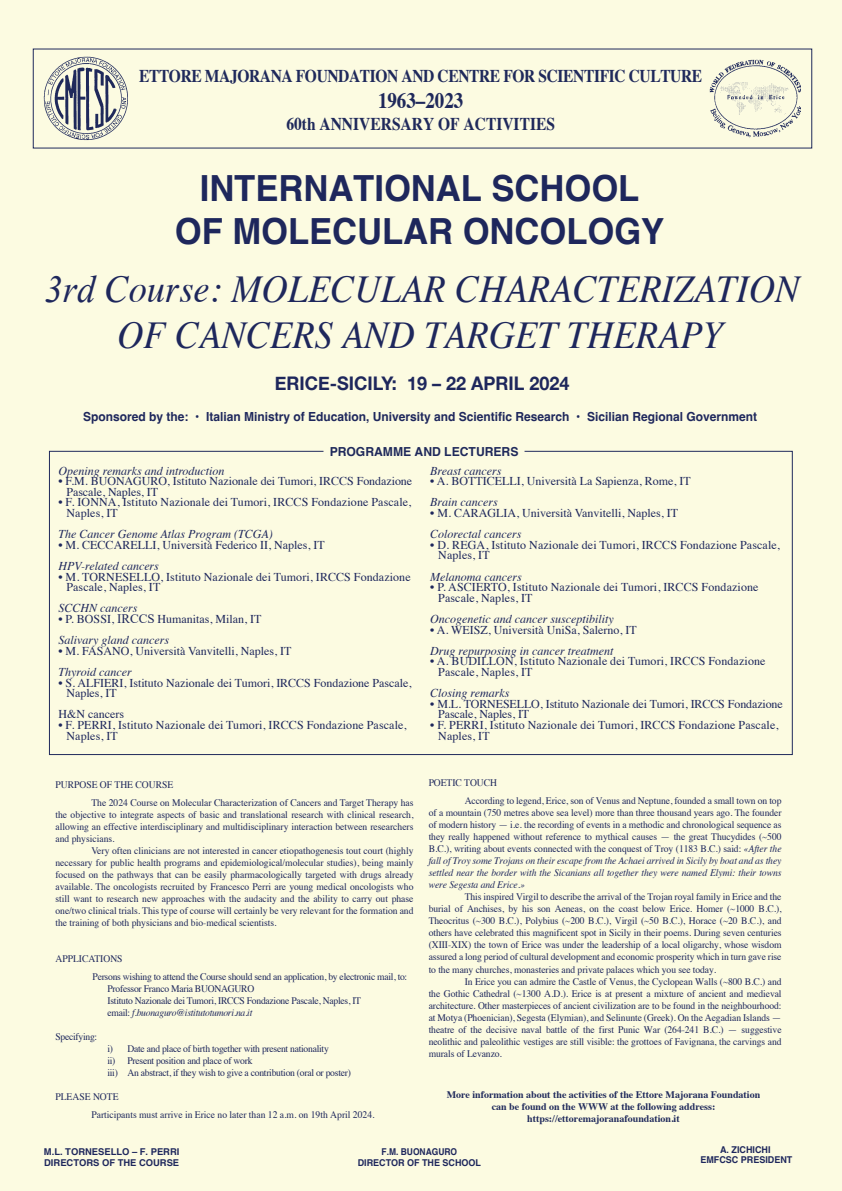
<style>
.page{position:relative;width:842px;height:1191px;background:#fcfbe1}
.page>*{position:absolute;margin:0;border:0;box-sizing:border-box;transform-origin:0 0}
.t1{font:italic 38px/45.6px "Times";color:#1e275c;text-align:center;scale:.96 1}
.t2{font:700 36px/43.2px "Helvetica";color:#1e275c;text-align:center;scale:.96 1}
.t3{font:700 22px "Times";color:#1f295b;scale:.86 1}
.t4{font:700 18.8px "Helvetica Neue";color:#1e275c;scale:.96 1}
.t5{font:700 18px "Times";letter-spacing:-.025em;color:#1f295b;scale:.86 1}
.t6{font:700 18px "Times";color:#1f295b;scale:.86 1}
.t7{font:700 12.5px "Helvetica";color:#1e275c;scale:.96 1}
.t8{font:700 12.4px "Helvetica";color:#1f295b}
.t9{font:12px/10.6px "Times";letter-spacing:.005em;color:#1e275c}
.t10{font:italic 12px "Times";color:#1e275c}
.t11{font:10px/12px "Times";letter-spacing:-.005em;color:#1e275c;text-align:justify;scale:.96 1}
.t12{font:10px/12px "Times";letter-spacing:-.025em;color:#1e275c;scale:.96 1}
.t13{font:700 10px/12px "Times";color:#1f295b;text-align:center}
.t14{font:700 9.4px/11.3px "Helvetica";color:#1e275c}
.t15{font:700 9.4px/11.3px "Helvetica";color:#1e275c;text-align:center;scale:.9 1}
.t16{font:700 9.4px/9.4px "Helvetica";color:#1e275c;text-align:center;scale:.96 1}
.s1{font-family:"Times New Roman"}
.s2{font-family:"Times New Roman";font-size:13px}
.s3{font-style:italic}
</style>
<div class="page">
<div style="left:323px;top:444px;width:201px;height:16px;background:#fcfbe1"></div>
<img style="left:709px;top:58px;width:91px;height:79px">
<img style="left:44px;top:57px;width:84px;height:84px">
<h3 class="t5" style="left:139px;top:59px;width:656px">ETTORE MAJORANA FOUNDATION AND CENTRE FOR SCIENTIFIC CULTURE</h3>
<h3 class="t3" style="left:378px;top:80px;width:101px">1963–2023</h3>
<h3 class="t6" style="left:286px;top:107px;width:314px">60th ANNIVERSARY OF ACTIVITIES</h3>
<h2 class="t2" style="left:175px;top:171px;width:511px">INTERNATIONAL SCHOOL<br>OF MOLECULAR ONCOLOGY</h2>
<h1 class="t1" style="left:45px;top:264px;width:788px"><span class="s1">3rd</span> Course: MOLECULAR CHARACTERIZATION<br>OF CANCERS AND TARGET THERAPY</h1>
<h3 class="t4" style="left:275px;top:369px;width:308px">ERICE-SICILY: 19 – 22 APRIL 2024</h3>
<p class="t7" style="left:83px;top:409px;width:704px">Sponsored by the: • Italian Ministry of Education, University and Scientific Research • Sicilian Regional Government</p>
<p class="t8" style="left:330px;top:444px;width:190px">PROGRAMME AND LECTURERS</p>
<p class="t10" style="left:58px;top:460px;width:168px">Opening remarks and introduction</p>
<p class="t9" style="left:66px;top:475px;width:347px;text-indent:-8px">• F.M. BUONAGURO, Istituto Nazionale dei Tumori, IRCCS Fondazione<br>Pascale, Naples, IT</p>
<p class="t9" style="left:66px;top:496px;width:346px;text-indent:-8px">• F. IONNA, Istituto Nazionale dei Tumori, IRCCS Fondazione Pascale,<br>Naples, IT</p>
<p class="t10" style="left:58px;top:524px;width:216px">The Cancer Genome Atlas Program (TCGA)</p>
<p class="t9" style="left:58px;top:538px;width:268px">• M. CECCARELLI, Università Federico II, Naples, IT</p>
<p class="t10" style="left:58px;top:555px;width:102px">HPV-related cancers</p>
<p class="t9" style="left:66px;top:570px;width:346px;text-indent:-8px">• M. TORNESELLO, Istituto Nazionale dei Tumori, IRCCS Fondazione<br>Pascale, Naples, IT</p>
<p class="t10" style="left:58px;top:598px;width:80px">SCCHN cancers</p>
<p class="t9" style="left:58px;top:607px;width:205px;line-height:21.2px">• P. BOSSI, <span class="s2">IRCCS</span> Humanitas, Milan, IT<br><span class="s3">Salivary gland cancers</span></p>
<p class="t9" style="left:58px;top:644px;width:235px">• M. FASANO, Università Vanvitelli, Naples, IT</p>
<p class="t10" style="left:58px;top:661px;width:75px">Thyroid cancer</p>
<p class="t9" style="left:66px;top:676px;width:346px;text-indent:-8px">• S. ALFIERI, Istituto Nazionale dei Tumori, IRCCS Fondazione Pascale,<br>Naples, IT</p>
<p class="t9" style="left:58px;top:708px;width:67px">H&amp;N cancers</p>
<p class="t9" style="left:66px;top:718px;width:342px;text-indent:-8px">• F. PERRI, Istituto Nazionale dei Tumori, IRCCS Fondazione Pascale,<br>Naples, IT</p>
<p class="t11" style="left:91px;top:775px;width:337px;line-height:18px;text-indent:-36px">PURPOSE OF THE COURSE<br>The 2024 Course on Molecular Characterization of Cancers and Target Therapy has</p>
<p class="t11" style="left:55px;top:808px;width:374px">the objective to integrate aspects of basic and translational research with clinical research, allowing an effective interdisciplinary and multidisciplinary interaction between researchers and physicians.</p>
<p class="t11" style="left:55px;top:844px;width:374px;text-indent:36px">Very often clinicians are not interested in cancer etiopathogenesis tout court (highly necessary for public health programs and epidemiological/molecular studies), being mainly focused on the pathways that can be easily pharmacologically targeted with drugs already available. The oncologists recruited by Francesco Perri are young medical oncologists who still want to research new approaches with the audacity and the ability to carry out phase one/two clinical trials. This type of course will certainly be very relevant for the formation and the training of both physicians and bio-medical scientists.</p>
<p class="t12" style="left:93px;top:949px;width:329px;line-height:18px;text-indent:-37px">APPLICATIONS<br>Persons wishing to attend the Course should send an application, by electronic mail, to:</p>
<p class="t12" style="left:107px;top:982px;width:266px">Professor Franco Maria BUONAGURO<br>Istituto Nazionale dei Tumori, IRCCS Fondazione Pascale, Naples, IT email: <span class="s3">f.buonaguro@istitutotumori.na.it</span></p>
<p class="t12" style="left:55px;top:1030px;width:45px">Specifying:</p>
<p class="t12" style="left:107px;top:1042px;width:255px">i) Date and place of birth together with present nationality<br>ii) Present position and place of work<br>iii) An abstract, if they wish to give a contribution (oral or poster)</p>
<p class="t11" style="left:91px;top:1087px;width:296px;line-height:18px;text-indent:-36px">PLEASE NOTE<br>Participants must arrive in Erice no later than 12 a.m. on 19th April 2024.</p>
<p class="t10" style="left:430px;top:460px;width:73px">Breast cancers</p>
<p class="t9" style="left:430px;top:475px;width:262px">• A. BOTTICELLI, Università La Sapienza, Rome, IT</p>
<p class="t10" style="left:430px;top:492px;width:69px">Brain cancers</p>
<p class="t9" style="left:430px;top:506px;width:249px">• M. CARAGLIA, Università Vanvitelli, Naples, IT</p>
<p class="t10" style="left:430px;top:524px;width:93px">Colorectal cancers</p>
<p class="t9" style="left:438px;top:538px;width:343px;text-indent:-8px">• D. REGA, Istituto Nazionale dei Tumori, IRCCS Fondazione Pascale,<br>Naples, IT</p>
<p class="t10" style="left:430px;top:566px;width:93px">Melanoma cancers</p>
<p class="t9" style="left:438px;top:581px;width:322px;text-indent:-8px">• P. ASCIERTO, Istituto Nazionale dei Tumori, IRCCS Fondazione<br>Pascale, Naples, IT</p>
<p class="t10" style="left:430px;top:608px;width:185px">Oncogenetic and cancer susceptibility</p>
<p class="t9" style="left:430px;top:623px;width:208px">• A. WEISZ, Università UniSa, Salerno, IT</p>
<p class="t10" style="left:430px;top:640px;width:185px">Drug repurposing in cancer treatment</p>
<p class="t9" style="left:438px;top:655px;width:329px;text-indent:-8px">• A. BUDILLON, Istituto Nazionale dei Tumori, IRCCS Fondazione<br>Pascale, Naples, IT</p>
<p class="t10" style="left:430px;top:683px;width:81px">Closing remarks</p>
<p class="t9" style="left:438px;top:697px;width:346px;text-indent:-8px">• M.L. TORNESELLO, Istituto Nazionale dei Tumori, IRCCS Fondazione<br>Pascale, Naples, IT</p>
<p class="t9" style="left:438px;top:718px;width:342px;text-indent:-8px">• F. PERRI, Istituto Nazionale dei Tumori, IRCCS Fondazione Pascale,<br>Naples, IT</p>
<p class="t11" style="left:465px;top:773px;width:331px;line-height:18px;text-indent:-36px">POETIC TOUCH<br>According to legend, Erice, son of Venus and Neptune, founded a small town on top</p>
<p class="t11" style="left:429px;top:806px;width:369px">of a mountain (750 metres above sea level) more than three thousand years ago. The founder of modern history — i.e. the recording of events in a methodic and chronological sequence as they really happened without reference to mythical causes — the great Thucydides (~500<br>B.C.), writing about events connected with the conquest of Troy (1183 B.C.) said: <span class="s3">«After the fall of Troy some Trojans on their escape from the Achaei arrived in Sicily by boat and as they settled near the border with the Sicanians all together they were named Elymi: their towns were Segesta and Erice.»</span></p>
<p class="t11" style="left:429px;top:890px;width:369px;text-indent:36px">This inspired Virgil to describe the arrival of the Trojan royal family in Erice and the burial of Anchises, by his son Aeneas, on the coast below Erice. Homer (~1000 B.C.), Theocritus (~300 B.C.), Polybius (~200 B.C.), Virgil (~50 B.C.), Horace (~20 B.C.), and others have celebrated this magnificent spot in Sicily in their poems. During seven centuries (XIII-XIX) the town of Erice was under the leadership of a local oligarchy, whose wisdom assured a long period of cultural development and economic prosperity which in turn gave rise to the many churches, monasteries and private palaces which you see today.</p>
<p class="t11" style="left:429px;top:974px;width:369px;text-indent:36px">In Erice you can admire the Castle of Venus, the Cyclopean Walls (~800 B.C.) and the Gothic Cathedral (~1300 A.D.). Erice is at present a mixture of ancient and medieval architecture. Other masterpieces of ancient civilization are to be found in the neighbourhood: at Motya (Phoenician), Segesta (Elymian), and Selinunte (Greek). On the Aegadian Islands — theatre of the decisive naval battle of the first Punic War (264-241 B.C.) — suggestive neolithic and paleolithic vestiges are still visible: the grottoes of Favignana, the carvings and murals of Levanzo.</p>
<p class="t13" style="left:447px;top:1088px;width:315px">More information about the activities of the Ettore Majorana Foundation can be found on the WWW at the following address: https://ettoremajoranafoundation.it</p>
<p class="t14" style="left:44px;top:1147px;width:137px">M.L. TORNESELLO – F. PERRI<br>DIRECTORS OF THE COURSE</p>
<p class="t15" style="left:358px;top:1147px;width:139px">F.M. BUONAGURO<br>DIRECTOR OF THE SCHOOL</p>
<p class="t16" style="left:700px;top:1146px;width:97px">A. ZICHICHI<br>EMFCSC PRESIDENT</p>
</div>
